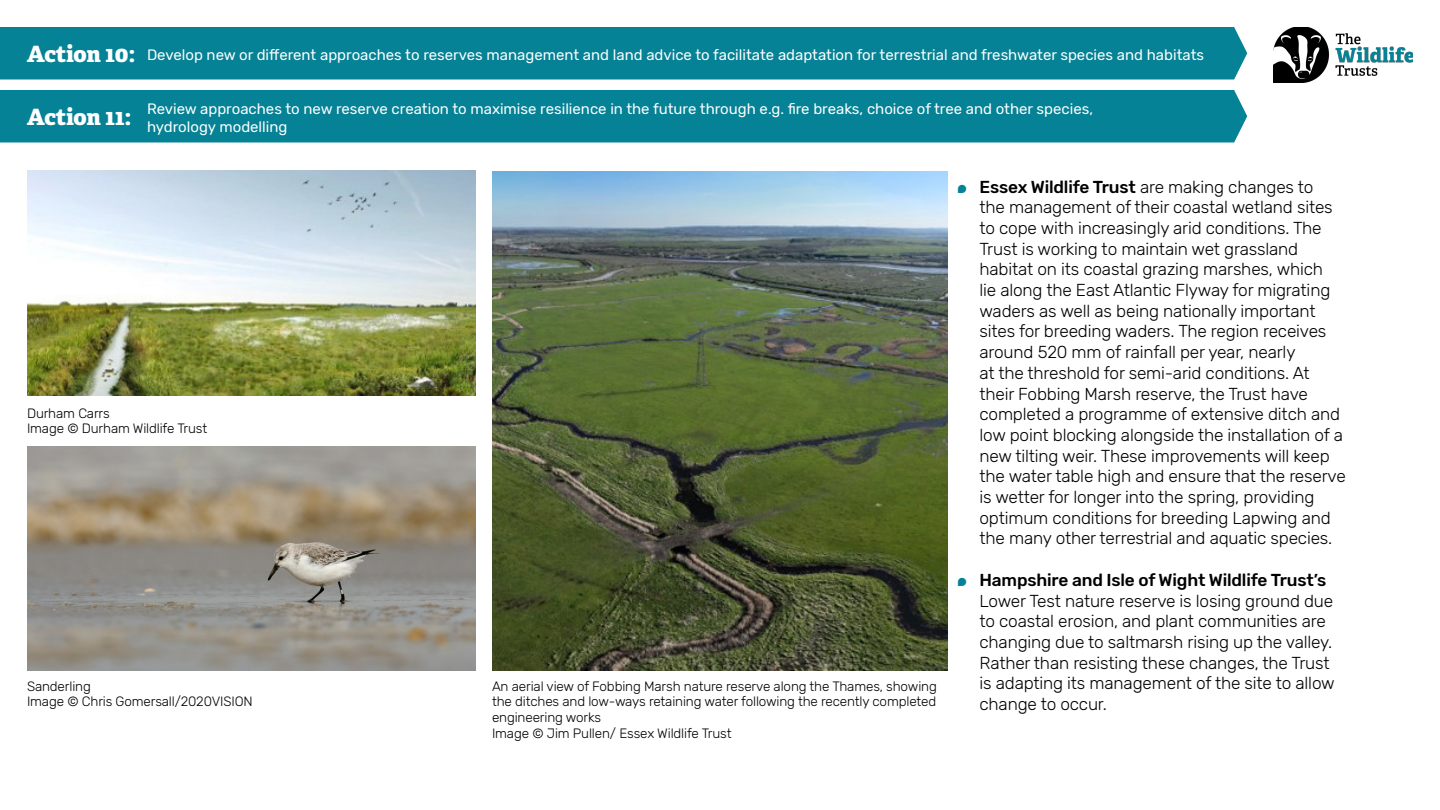
<style>
.page{position:relative;width:1440px;height:810px;background:#fff}
.page>*{position:absolute;margin:0;border:0;box-sizing:border-box;transform-origin:0 0}
.Page_title{font:800 22.5px "Adelle";color:#fff}
.t1{font:300 17.25px/20.7px "Rubik";letter-spacing:-.01em;color:#000}
.Action_name{font:15px/18px "Rubik";color:#fff}
.t2{font:300 13.5px/15.8px "Rubik";letter-spacing:-.01em;color:#000;text-align:justify}
.s1{color:#058295}
.s2{font-weight:500}
</style>
<div class="page">
<img style="left:1274px;top:27px;width:139px;height:55px">
<div style="left:0;top:27px;width:1247px;height:53px;background:#058295"></div>
<div style="left:0;top:90px;width:1247px;height:52px;background:#058295"></div>
<img style="left:27px;top:171px;width:449px;height:225px">
<img style="left:27px;top:446px;width:449px;height:224px">
<img style="left:492px;top:171px;width:456px;height:499px">
<p class="Page_title" style="left:27px;top:37px;width:110px">Action 10:</p>
<p class="Page_title" style="left:27px;top:100px;width:106px">Action 11:</p>
<p class="Action_name" style="left:147px;top:46px;width:1059px">Develop new or different approaches to reserves management and land advice to facilitate adaptation for terrestrial and freshwater species and habitats</p>
<p class="Action_name" style="left:147px;top:100px;width:948px">Review approaches to new reserve creation to maximise resilience in the future through e.g. fire breaks, choice of tree and other species, hydrology modelling</p>
<p class="t2" style="left:27px;top:405px;width:84px">Durham Carrs</p>
<p class="t2" style="left:27px;top:421px;width:182px">Image © Durham Wildlife Trust</p>
<p class="t2" style="left:27px;top:678px;width:65px">Sanderling</p>
<p class="t2" style="left:27px;top:694px;width:227px">Image © Chris Gomersall/2020VISION</p>
<p class="t2" style="left:492px;top:678px;width:446px">An aerial view of Fobbing Marsh nature reserve along the Thames, showing the ditches and low-ways retaining water following the recently completed engineering works</p>
<p class="t2" style="left:492px;top:726px;width:241px">Image © Jim Pullen/ Essex Wildlife Trust</p>
<p class="t1" style="left:980px;top:177px;width:368px;text-indent:-22px"><span class="s1">•</span> <span class="s2">Essex Wildlife Trust</span> are making changes to<br>the management of their coastal wetland sites to cope with increasingly arid conditions. The Trust is working to maintain wet grassland habitat on its coastal grazing marshes, which<br>lie along the East Atlantic Flyway for migrating waders as well as being nationally important sites for breeding waders. The region receives around 520 mm of rainfall per year, nearly<br>at the threshold for semi-arid conditions. At their Fobbing Marsh reserve, the Trust have completed a programme of extensive ditch and low point blocking alongside the installation of a new tilting weir. These improvements will keep the water table high and ensure that the reserve is wetter for longer into the spring, providing optimum conditions for breeding Lapwing and the many other terrestrial and aquatic species.</p>
<p class="t1" style="left:980px;top:570px;width:357px;text-indent:-22px"><span class="s1">•</span> <span class="s2">Hampshire and Isle of Wight Wildlife Trust’s </span>Lower Test nature reserve is losing ground due to coastal erosion, and plant communities are changing due to saltmarsh rising up the valley.<br>Rather than resisting these changes, the Trust is adapting its management of the site to allow change to occur.</p>
</div>
